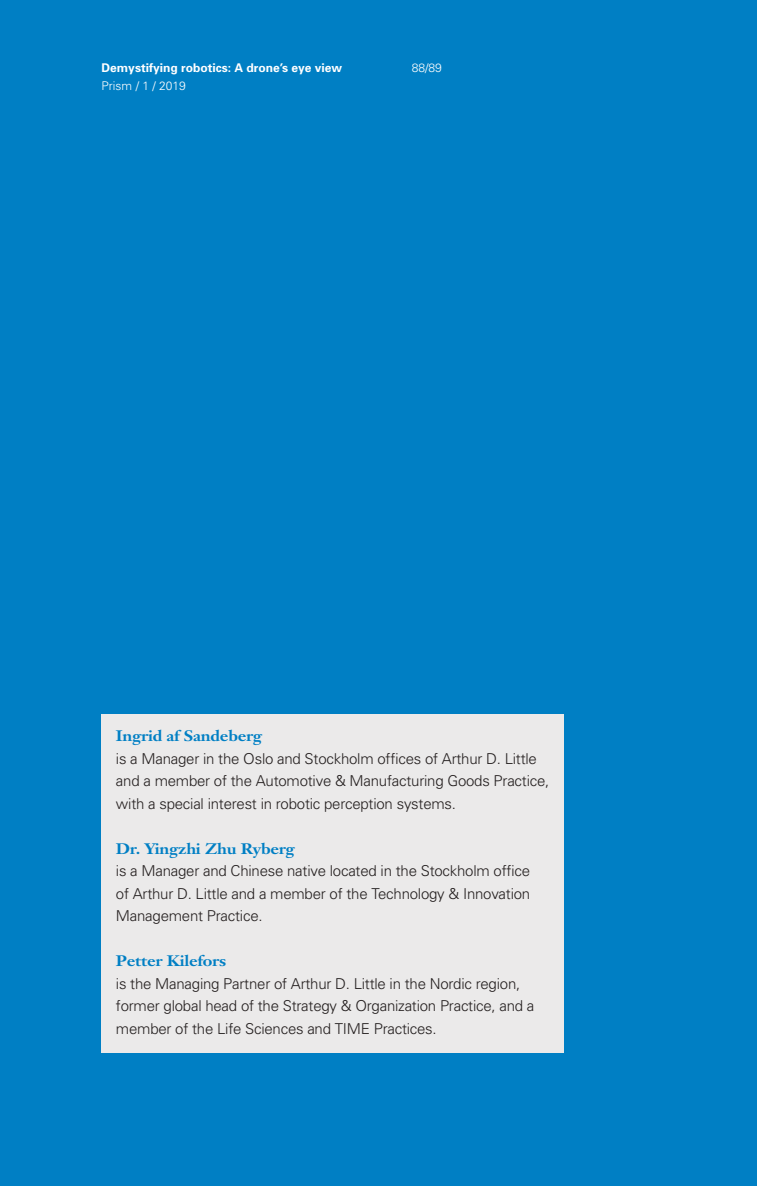
<style>
.page{position:relative;width:757px;height:1186px;background:#fff}
.page>*{position:absolute;margin:0;border:0;box-sizing:border-box;transform-origin:0 0}
.t1{font:300 15px/22.5px "Univers";letter-spacing:-.015em;color:#241f1f}
.t2{font:700 15px "Janson Text";letter-spacing:-.015em;color:#007fc4;scale:1.11 1}
.t3{font:700 12px "Univers";color:#fff}
.t4{font:300 12px "Univers";color:#fff}
</style>
<div class="page">
<div style="left:0;top:0;width:756px;height:1185px;background:#007fc4"></div>
<div style="left:102px;top:714px;width:462px;height:339px;background:#ebeaea"></div>
<p class="t3" style="left:102px;top:60px;width:242px">Demystifying robotics: A drone’s eye view</p>
<p class="t4" style="left:412px;top:60px;width:32px">88/89</p>
<p class="t4" style="left:102px;top:78px;width:86px">Prism / 1 / 2019</p>
<p class="t2" style="left:116px;top:726px;width:133px">Ingrid af Sandeberg</p>
<p class="t1" style="left:116px;top:747px;width:435px">is a Manager in the Oslo and Stockholm offices of Arthur D. Little and a member of the Automotive &amp; Manufacturing Goods Practice, with a special interest in robotic perception systems.</p>
<p class="t2" style="left:116px;top:838px;width:163px">Dr. Yingzhi Zhu Ryberg</p>
<p class="t1" style="left:116px;top:859px;width:415px;text-align:justify">is a Manager and Chinese native located in the Stockholm office of Arthur D. Little and a member of the Technology &amp; Innovation Management Practice.</p>
<p class="t2" style="left:116px;top:951px;width:101px">Petter Kilefors</p>
<p class="t1" style="left:116px;top:972px;width:420px">is the Managing Partner of Arthur D. Little in the Nordic region, former global head of the Strategy &amp; Organization Practice, and a member of the Life Sciences and TIME Practices.</p>
</div>
